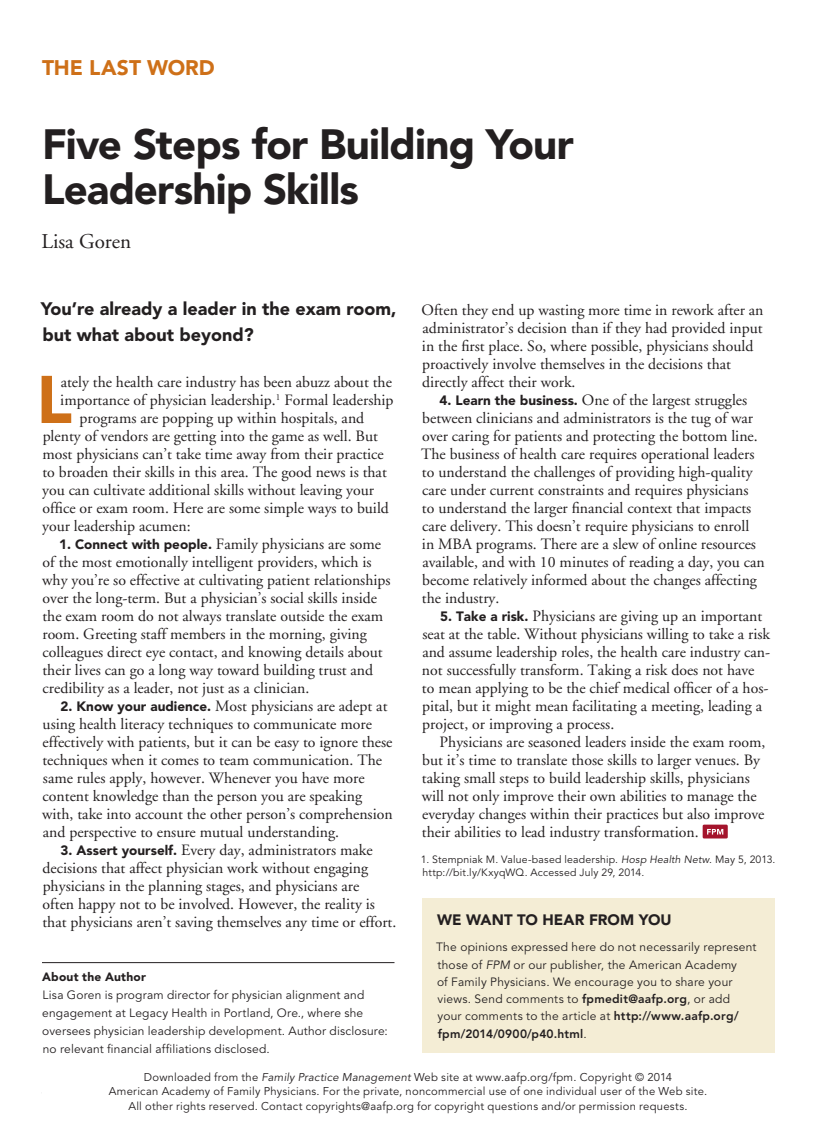
<style>
.page{position:relative;width:837px;height:1134px;background:#fff}
.page>*{position:absolute;margin:0;border:0;box-sizing:border-box;transform-origin:0 0}
.body_dropcap{font:900 66.6px "Avenir LT Std";color:#ce7018}
.article_title{font:900 42px/45px "Avenir LT Std";letter-spacing:-.02em;color:#231f20}
.t1{font:900 21px "Avenir LT Std";color:#ce7018}
.byline{font:21px "Adobe Garamond";color:#231f20}
.dek{font:900 18px/25.5px "Avenir LT Std";color:#231f20}
.body{font:15.75px/18px "Adobe Garamond";color:#231f20}
.body_dropcap-2{font:15.75px "Adobe Garamond";color:#231f20}
.sidebar_head{font:900 15px "Avenir LT Std";color:#231f20}
.sidebar_body{font:12px/17.2px "Avenir LT Std";letter-spacing:.02em;color:#231f20}
.author_bio{font:12px/18px "Avenir LT Std";letter-spacing:.015em;color:#231f20}
.about_author_subhead{font:900 12px "Avenir LT Std";letter-spacing:.02em;color:#231f20}
.sidebar_body-2{font:11.25px/14.2px "Avenir LT Std";letter-spacing:.02em;color:#231f20;text-align:center}
.refs{font:10.5px/13.5px "Avenir LT Std";letter-spacing:.02em;color:#231f20}
.refs-2{font:10.5px "Avenir LT Std";letter-spacing:.04em;color:#231f20}
.s1{font-family:"Avenir LT Std";font-weight:900;font-size:13.5px}
.s2{font-style:italic}
.s3{font-weight:800}
.s4{font-weight:900}
.s5{font-family:"Adobe Garamond";color:#a4142c}
.s6{font-weight:800;font-size:9px}
</style>
<div class="page">
<div style="left:703px;top:825px;width:25px;height:13px;background:#a4142c;border-radius:2px"></div>
<svg style="left:707px;top:829px;width:16px;height:6px"></svg>
<hr style="left:42px;top:962px;width:352px;height:1px;background:#231f20">
<div style="left:422px;top:899px;width:352px;height:154px;background:#f4edd5"></div>
<h3 class="t1" style="left:42px;top:55px;width:174px">THE LAST WORD</h3>
<p class="article_title" style="left:42px;top:122px;width:533px">Five Steps for Building Your<br>Leadership Skills</p>
<p class="byline" style="left:42px;top:230px;width:91px">Lisa Goren</p>
<p class="dek" style="left:41px;top:296px;width:357px">You’re already a leader in the exam room, but what about beyond?</p>
<p class="body_dropcap" style="left:36px;top:360px;width:37px">L</p>
<p class="body" style="left:422px;top:301px;width:344px">Often they end up wasting more time in rework after an administrator’s decision than if they had provided input in the first place. So, where possible, physicians should proactively involve themselves in the decisions that directly affect their work.</p>
<p class="body" style="left:421px;top:391px;width:345px;text-indent:18px"><span class="s1">4. Learn the business.</span> One of the largest struggles between clinicians and administrators is the tug of war over caring for patients and protecting the bottom line.<br>The business of health care requires operational leaders to understand the challenges of providing high-quality care under current constraints and requires physicians<br>to understand the larger financial context that impacts care delivery. This doesn’t require physicians to enroll<br>in MBA programs. There are a slew of online resources available, and with 10 minutes of reading a day, you can become relatively informed about the changes affecting the industry.</p>
<p class="body" style="left:422px;top:607px;width:350px;text-indent:18px"><span class="s1">5. Take a risk.</span> Physicians are giving up an important seat at the table. Without physicians willing to take a risk and assume leadership roles, the health care industry can&shy;not successfully transform. Taking a risk does not have to mean applying to be the chief medical officer of a hos&shy;pital, but it might mean facilitating a meeting, leading a project, or improving a process.</p>
<p class="body" style="left:422px;top:733px;width:345px;text-indent:18px">Physicians are seasoned leaders inside the exam room, but it’s time to translate those skills to larger venues. By taking small steps to build leadership skills, physicians will not only improve their own abilities to manage the everyday changes within their practices but also improve their abilities to lead industry transformation.</p>
<p class="refs" style="left:421px;top:852px;width:356px">1. Stempniak M. Value-based leadership. <span class="s2">Hosp Health Netw</span>. May 5, 2013. http://bit.ly/KxyqWQ. Accessed July 29, 2014.</p>
<p class="body_dropcap-2" style="left:61px;top:374px;width:333px">ately the health care industry has been abuzz about the</p>
<p class="body_dropcap-2" style="left:60px;top:392px;width:335px">importance of physician leadership.<sup>1</sup> Formal leadership</p>
<p class="body_dropcap-2" style="left:80px;top:410px;width:286px">programs are popping up within hospitals, and</p>
<p class="body_dropcap-2" style="left:43px;top:428px;width:337px">plenty of vendors are getting into the game as well. But</p>
<p class="body_dropcap-2" style="left:43px;top:446px;width:343px">most physicians can’t take time away from their practice</p>
<p class="body_dropcap-2" style="left:42px;top:464px;width:346px">to broaden their skills in this area. The good news is that</p>
<p class="body_dropcap-2" style="left:42px;top:482px;width:334px">you can cultivate additional skills without leaving your</p>
<p class="body_dropcap-2" style="left:43px;top:500px;width:348px">office or exam room. Here are some simple ways to build</p>
<p class="body_dropcap-2" style="left:42px;top:518px;width:150px">your leadership acumen:</p>
<p class="body" style="left:42px;top:535px;width:350px;text-indent:17px"><span class="s1">1. Connect with people.</span> Family physicians are some of the most emotionally intelligent providers, which is why you’re so effective at cultivating patient relationships over the long-term. But a physician’s social skills inside the exam room do not always translate outside the exam room. Greeting staff members in the morning, giving colleagues direct eye contact, and knowing details about their lives can go a long way toward building trust and credibility as a leader, not just as a clinician.</p>
<p class="body" style="left:42px;top:697px;width:352px;text-indent:18px"><span class="s1">2. Know your audience.</span> Most physicians are adept at using health literacy techniques to communicate more effectively with patients, but it can be easy to ignore these techniques when it comes to team communication. The same rules apply, however. Whenever you have more content knowledge than the person you are speaking with, take into account the other person’s comprehension and perspective to ensure mutual understanding.</p>
<p class="body" style="left:42px;top:841px;width:355px;text-indent:18px"><span class="s1">3. Assert yourself.</span> Every day, administrators make decisions that affect physician work without engaging physicians in the planning stages, and physicians are<br>often happy not to be involved. However, the reality is that physicians aren’t saving themselves any time or effort.</p>
<p class="sidebar_head" style="left:437px;top:911px;width:236px">WE WANT TO HEAR FROM YOU</p>
<p class="sidebar_body" style="left:436px;top:939px;width:322px">The opinions expressed here do not necessarily represent those of <span class="s2">FPM</span> or our publisher, the American Academy<br>of Family Physicians. We encourage you to share your views. Send comments to <span class="s3">fpmedit@aafp.org</span>, or add<br>your comments to the article at <span class="s3">http://www.aafp.org/ fpm/2014/0900/p40.html</span>.</p>
<p class="sidebar_body-2" style="left:109px;top:1070px;width:600px">Downloaded from the <span class="s2">Family Practice Management</span> Web site at www.aafp.org/fpm. Copyright © 2014<br>American Academy of Family Physicians. For the private, noncommercial use of one individual user of the Web site.<br>All other rights reserved. Contact copyrights@aafp.org for copyright questions and/or permission requests.</p>
<p class="about_author_subhead" style="left:42px;top:970px;width:105px">About the Author</p>
<p class="author_bio" style="left:42px;top:986px;width:347px">Lisa Goren is program director for physician alignment and engagement at Legacy Health in Portland, Ore., where she oversees physician leadership development. Author disclosure: no relevant financial affiliations disclosed.</p>
<p class="refs-2" style="left:42px;top:1086px;width:419px"><span class="s4">40</span> <span class="s5">|</span> <span class="s6">FAMILY PRACTICE MANAGEMENT</span> <span class="s5">|</span> www.aafp.org/fpm <span class="s5">|</span> September/October 2014</p>
</div>
